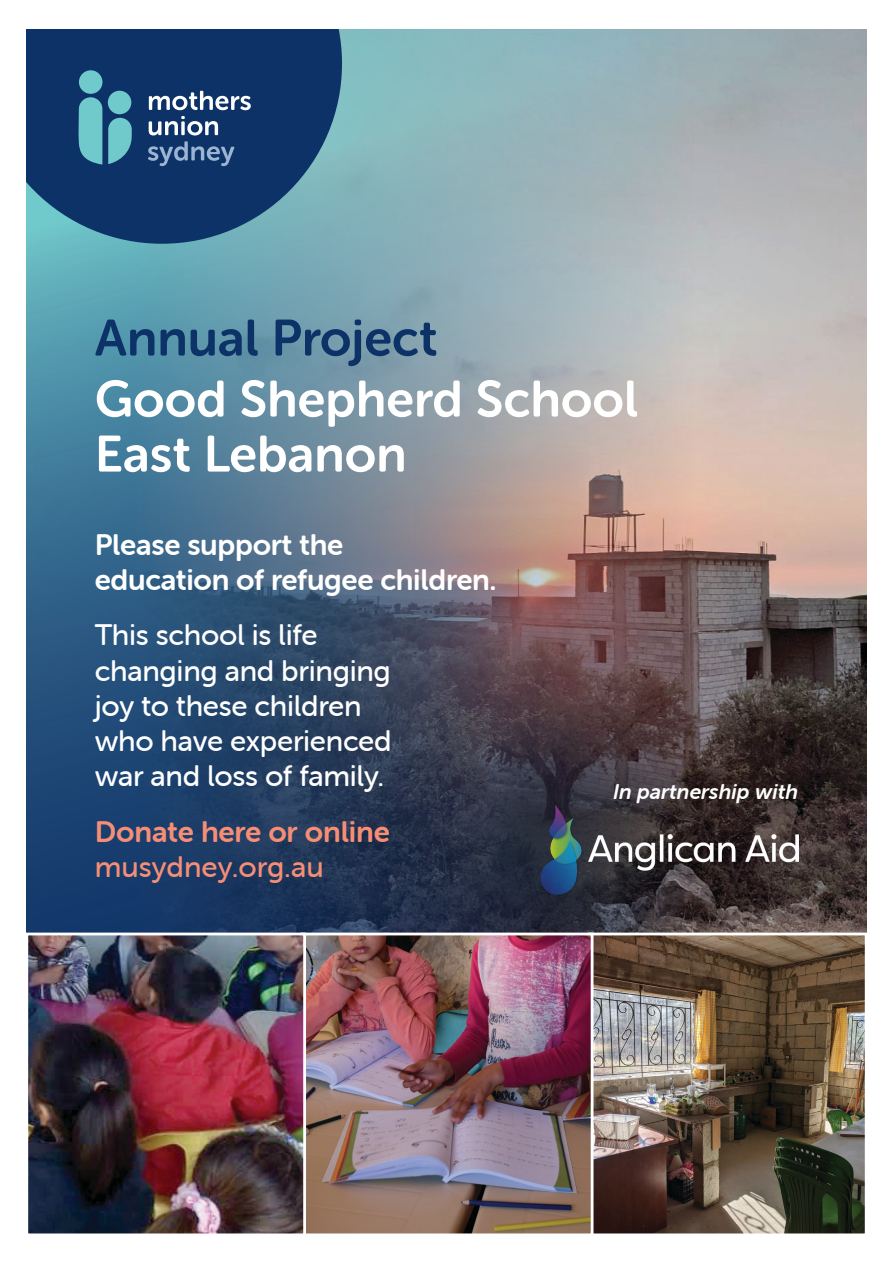
<style>
.page{position:relative;width:893px;height:1263px;background:#fff}
.page>*{position:absolute;margin:0;border:0;box-sizing:border-box;transform-origin:0 0}
.Intro{font:50.7px/55.1px "Museo Sans Rounded 700";color:#fff}
.Intro-2{font:50.7px "Museo Sans Rounded 700";color:#0d3267}
.Intro-3{font:29.55px/35.2px "Museo Sans Rounded 500";letter-spacing:-.01em;color:#fff}
.Intro-4{font:29.55px/35.2px "Museo Sans Rounded 700";letter-spacing:-.01em;color:#fff}
.Intro-5{font:29.55px/35.2px "Museo Sans Rounded 700";letter-spacing:-.005em;color:#f68e76}
.Intro-6{font:italic 21.15px "Museo Sans Rounded 700";color:#fff}
.s1{font-family:"Museo Sans Rounded 500"}
</style>
<div class="page">
<img style="left:27px;top:30px;width:839px;height:901px">
<svg style="left:27px;top:30px;width:315px;height:214px;background:#1f4875"></svg>
<svg style="left:149px;top:91px;width:102px;height:19px"></svg>
<svg style="left:149px;top:116px;width:69px;height:19px"></svg>
<svg style="left:148px;top:141px;width:86px;height:25px;background:#395a88"></svg>
<svg style="left:78px;top:70px;width:54px;height:95px;background:#498fa4"></svg>
<img style="left:595px;top:931px;width:272px;height:303px">
<img style="left:307px;top:931px;width:288px;height:303px">
<img style="left:26px;top:931px;width:281px;height:303px">
<img style="left:538px;top:803px;width:260px;height:95px">
<p class="Intro-2" style="left:95px;top:310px;width:344px">Annual Project</p>
<p class="Intro" style="left:95px;top:372px;width:545px">Good Shepherd School<br>East Lebanon</p>
<p class="Intro-4" style="left:95px;top:527px;width:403px">Please support the<br>education of refugee children.</p>
<p class="Intro-3" style="left:95px;top:618px;width:298px">This school is life changing and bringing joy to these children who have experienced war and loss of family.</p>
<p class="Intro-5" style="left:95px;top:814px;width:297px">Donate here or online <span class="s1">musydney.org.au</span></p>
<p class="Intro-6" style="left:613px;top:780px;width:187px">In partnership with</p>
</div>
